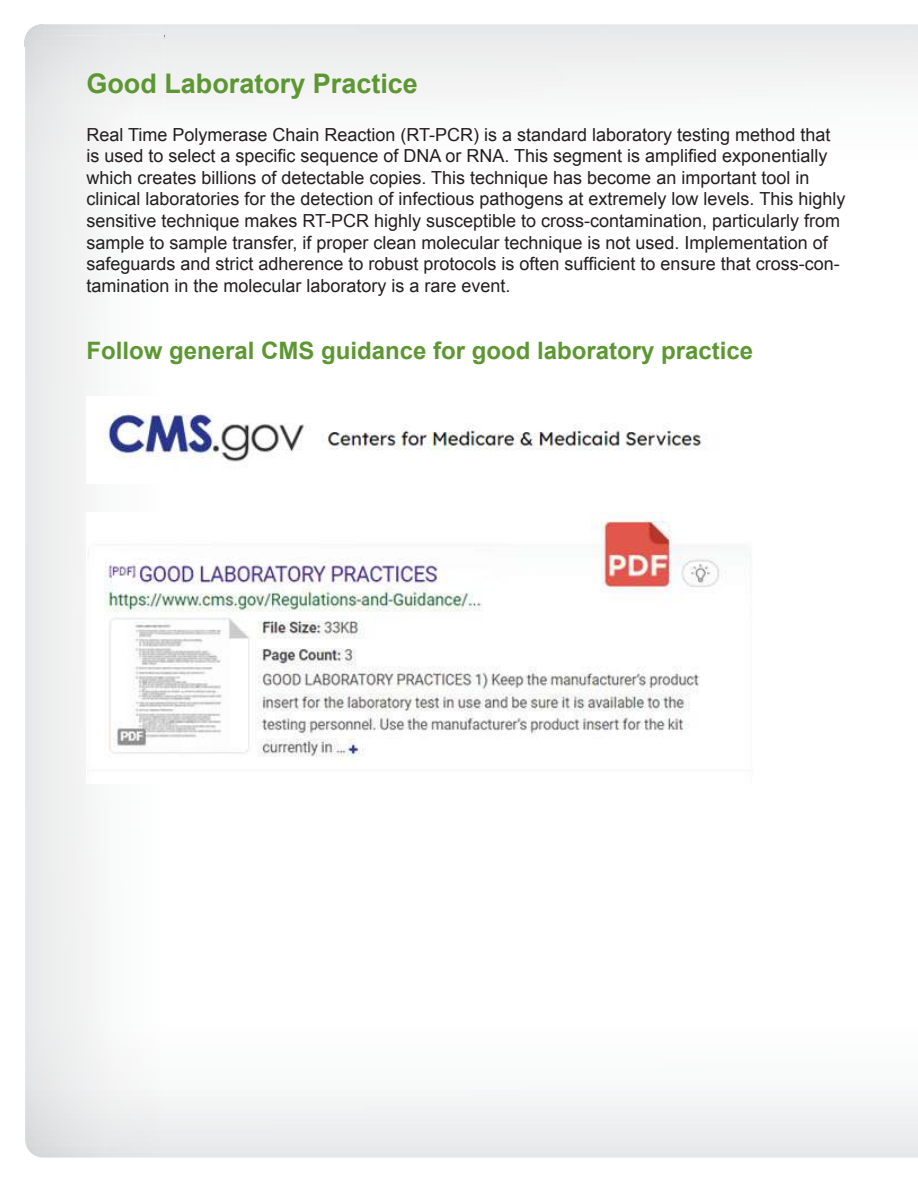
<style>
.page{position:relative;width:918px;height:1188px;background:#fff}
.page>*{position:absolute;margin:0;border:0;box-sizing:border-box;transform-origin:0 0}
.t1{font:700 27px "Arial";color:#5d9732}
.t2{font:700 24px "Arial";color:#5d9732}
.t3{font:18px/21.6px "Arial";color:#231f20}
</style>
<div class="page">
<img style="left:24px;top:25px;width:14px;height:22px">
<img style="left:104px;top:513px;width:647px;height:247px">
<img style="left:104px;top:414px;width:604px;height:48px">
<h1 class="t1" style="left:86px;top:73px;width:333px">Good Laboratory Practice</h1>
<p class="t3" style="left:86px;top:125px;width:761px">Real Time Polymerase Chain Reaction (RT-PCR) is a standard laboratory testing method that is used to select a specific sequence of DNA or RNA. This segment is amplified exponentially which creates billions of detectable copies. This technique has become an important tool in clinical laboratories for the detection of infectious pathogens at extremely low levels. This highly sensitive technique makes RT-PCR highly susceptible to cross-contamination, particularly from sample to sample transfer, if proper clean molecular technique is not used. Implementation of safeguards and strict adherence to robust protocols is often sufficient to ensure that cross-con&shy;tamination in the molecular laboratory is a rare event.</p>
<h2 class="t2" style="left:86px;top:341px;width:668px">Follow general CMS guidance for good laboratory practice</h2>
</div>
